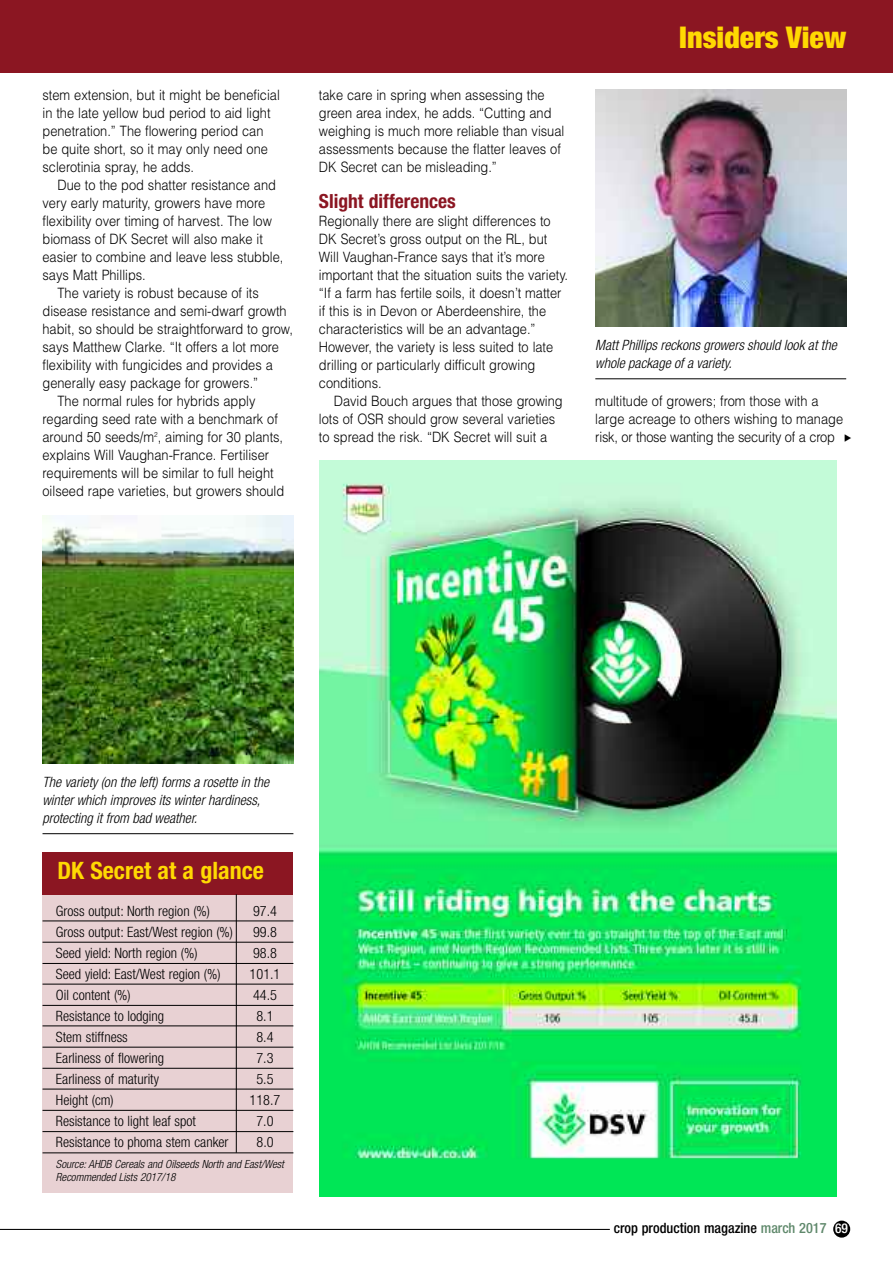
<style>
.page{position:relative;width:893px;height:1263px;background:#fff}
.page>*{position:absolute;margin:0;border:0;box-sizing:border-box;transform-origin:0 0}
.t1{font:900 condensed 30px "Helvetica Neue";color:#ffd902}
.t2{font:700 condensed 24px "Helvetica Neue";color:#ffd902}
.t3{font:700 condensed 19.5px "Helvetica Neue";color:#8b1622}
.t4{font:300 14.25px/18px "Helvetica";color:#000;scale:.9 1}
.t5{font:300 condensed 14.25px "Helvetica Neue";color:#000}
.t6{font:italic 300 condensed 14.25px/18px "Helvetica Neue";color:#000}
.t7{font:500 condensed 14.25px "Helvetica Neue";color:#000}
.t8{font:italic 300 condensed 11.25px/13.5px "Helvetica Neue";color:#000}
.s1{color:#60896c}
.s2{font-size:13.5px;color:#fff}
</style>
<div class="page">
<div style="left:0;top:0;width:893px;height:72px;background:#8b1622"></div>
<hr style="left:595px;top:378px;width:251px;height:1px;background:#000">
<img style="left:595px;top:89px;width:251px;height:237px">
<div style="left:43px;top:893px;width:250px;height:300px;background:#e8d1d3"></div>
<div style="left:43px;top:852px;width:250px;height:42px;background:#8b1622"></div>
<hr style="left:43px;top:921px;width:250px;height:1px;background:#000">
<hr style="left:43px;top:942px;width:250px;height:1px;background:#000">
<hr style="left:43px;top:963px;width:250px;height:1px;background:#000">
<hr style="left:43px;top:984px;width:250px;height:1px;background:#000">
<hr style="left:43px;top:1005px;width:250px;height:1px;background:#000">
<hr style="left:43px;top:1026px;width:250px;height:1px;background:#000">
<hr style="left:43px;top:1047px;width:250px;height:1px;background:#000">
<hr style="left:43px;top:1068px;width:250px;height:1px;background:#000">
<hr style="left:43px;top:1089px;width:250px;height:1px;background:#000">
<hr style="left:43px;top:1110px;width:250px;height:1px;background:#000">
<hr style="left:43px;top:1131px;width:250px;height:1px;background:#000">
<hr style="left:43px;top:1152px;width:250px;height:1px;background:#000">
<hr style="left:236px;top:894px;width:1px;height:259px;background:#000">
<hr style="left:43px;top:833px;width:250px;height:1px;background:#000">
<img style="left:43px;top:516px;width:250px;height:247px">
<img style="left:320px;top:460px;width:516px;height:736px">
<div style="left:833px;top:1220px;width:17px;height:17px;background:#000;border-radius:50%"></div>
<hr style="left:0;top:1229px;width:610px;height:1px;background:#000">
<p class="t4" style="left:43px;top:86px;width:265px">stem extension, but it might be beneficial in the late yellow bud period to aid light penetration.” The flowering period can be quite short, so it may only need one sclerotinia spray, he adds.</p>
<p class="t4" style="left:57px;top:176px;width:244px">Due to the pod shatter resistance and</p>
<p class="t4" style="left:43px;top:194px;width:249px">very early maturity, growers have more</p>
<p class="t4" style="left:43px;top:212px;width:257px">flexibility over timing of harvest. The low</p>
<p class="t4" style="left:43px;top:230px;width:246px">biomass of DK Secret will also make it</p>
<p class="t4" style="left:43px;top:248px;width:269px">easier to combine and leave less stubble,</p>
<p class="t4" style="left:43px;top:266px;width:116px">says Matt Phillips.</p>
<p class="t4" style="left:57px;top:284px;width:225px">The variety is robust because of its</p>
<p class="t4" style="left:43px;top:302px;width:273px">disease resistance and semi-dwarf growth</p>
<p class="t4" style="left:43px;top:320px;width:280px">habit, so should be straightforward to grow,</p>
<p class="t4" style="left:43px;top:338px;width:264px">says Matthew Clarke. “It offers a lot more</p>
<p class="t4" style="left:43px;top:356px;width:257px">flexibility with fungicides and provides a</p>
<p class="t4" style="left:43px;top:374px;width:241px">generally easy package for growers.”</p>
<p class="t4" style="left:57px;top:392px;width:222px">The normal rules for hybrids apply</p>
<p class="t4" style="left:43px;top:410px;width:263px">regarding seed rate with a benchmark of</p>
<p class="t4" style="left:43px;top:428px;width:269px">around 50 seeds/m<sup>2</sup>, aiming for 30 plants,</p>
<p class="t4" style="left:43px;top:446px;width:253px">explains Will Vaughan-France. Fertiliser</p>
<p class="t4" style="left:43px;top:464px;width:258px">requirements will be similar to full height</p>
<p class="t4" style="left:43px;top:482px;width:270px">oilseed rape varieties, but growers should</p>
<h1 class="t1" style="left:679px;top:27px;width:168px">Insiders View</h1>
<p class="t4" style="left:319px;top:86px;width:274px">take care in spring when assessing the green area index, he adds. “Cutting and weighing is much more reliable than visual assessments because the flatter leaves of DK Secret can be misleading.”</p>
<h3 class="t3" style="left:319px;top:194px;width:138px">Slight differences</h3>
<p class="t4" style="left:319px;top:212px;width:278px">Regionally there are slight differences to DK Secret’s gross output on the RL, but Will Vaughan-France says that it’s more important that the situation suits the variety. “If a farm has fertile soils, it doesn’t matter if this is in Devon or Aberdeenshire, the characteristics will be an advantage.” However, the variety is less suited to late drilling or particularly difficult growing conditions.</p>
<p class="t4" style="left:319px;top:392px;width:272px;text-indent:15px">David Bouch argues that those growing lots of OSR should grow several varieties to spread the risk. “DK Secret will suit a</p>
<p class="t4" style="left:595px;top:392px;width:277px">multitude of growers; from those with a large acreage to others wishing to manage risk, or those wanting the security of a crop</p>
<p class="t6" style="left:595px;top:337px;width:243px">Matt Phillips reckons growers should look at the whole package of a variety.</p>
<p class="t6" style="left:43px;top:774px;width:228px">The variety (on the left) forms a rosette in the winter which improves its winter hardiness, protecting it from bad weather.</p>
<h2 class="t2" style="left:57px;top:862px;width:208px">DK Secret at a glance</h2>
<p class="t5" style="left:56px;top:905px;width:156px">Gross output: North region (%)</p>
<p class="t5" style="left:253px;top:905px;width:25px">97.4</p>
<p class="t5" style="left:56px;top:926px;width:179px">Gross output: East/West region (%)</p>
<p class="t5" style="left:253px;top:926px;width:25px">99.8</p>
<p class="t5" style="left:56px;top:947px;width:143px">Seed yield: North region (%)</p>
<p class="t5" style="left:253px;top:947px;width:25px">98.8</p>
<p class="t5" style="left:56px;top:968px;width:166px">Seed yield: East/West region (%)</p>
<p class="t5" style="left:250px;top:968px;width:32px">101.1</p>
<p class="t5" style="left:56px;top:989px;width:76px">Oil content (%)</p>
<p class="t5" style="left:253px;top:989px;width:25px">44.5</p>
<p class="t5" style="left:56px;top:1010px;width:110px">Resistance to lodging</p>
<p class="t5" style="left:256px;top:1010px;width:19px">8.1</p>
<p class="t5" style="left:56px;top:1031px;width:73px">Stem stiffness</p>
<p class="t5" style="left:256px;top:1031px;width:19px">8.4</p>
<p class="t5" style="left:56px;top:1052px;width:110px">Earliness of flowering</p>
<p class="t5" style="left:256px;top:1052px;width:19px">7.3</p>
<p class="t5" style="left:56px;top:1073px;width:105px">Earliness of maturity</p>
<p class="t5" style="left:256px;top:1073px;width:19px">5.5</p>
<p class="t5" style="left:56px;top:1094px;width:59px">Height (cm)</p>
<p class="t5" style="left:250px;top:1094px;width:32px">118.7</p>
<p class="t5" style="left:56px;top:1115px;width:142px">Resistance to light leaf spot</p>
<p class="t5" style="left:256px;top:1115px;width:19px">7.0</p>
<p class="t5" style="left:56px;top:1136px;width:174px">Resistance to phoma stem canker</p>
<p class="t5" style="left:256px;top:1136px;width:19px">8.0</p>
<p class="t8" style="left:56px;top:1158px;width:230px">Source: AHDB Cereals and Oilseeds North and East/West<br>Recommended Lists 2017/18</p>
<p class="t7" style="left:614px;top:1223px;width:236px">crop production magazine <span class="s1">march 2017</span> <span class="s2">69</span></p>
</div>
